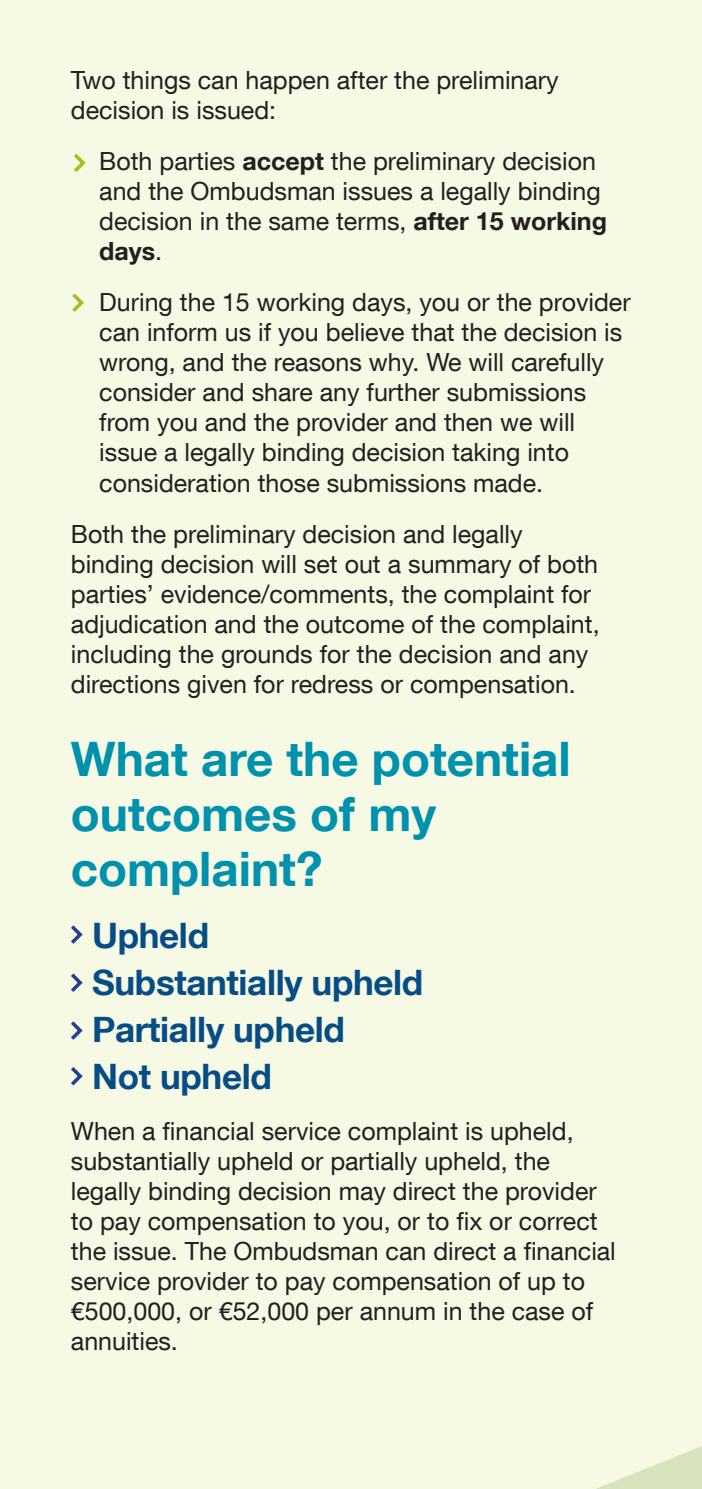
<style>
.page{position:relative;width:702px;height:1489px;background:#fff}
.page>*{position:absolute;margin:0;border:0;box-sizing:border-box;transform-origin:0 0}
.Master_head{font:700 47.5px/55px "Helvetica Neue LT Com";color:#0091ad}
.t1{font:700 35px "Helvetica Neue LT Com";letter-spacing:-.01em;color:#064d85}
.MASTER_body{font:25px/30px "Helvetica Neue LT Com";color:#231f20}
.s1{font-weight:700}
</style>
<div class="page">
<div style="left:0;top:0;width:702px;height:1488px;background:#f6f9e3"></div>
<svg style="left:74px;top:153px;width:12px;height:19px"></svg>
<svg style="left:72px;top:293px;width:12px;height:19px"></svg>
<svg style="left:71px;top:925px;width:12px;height:19px"></svg>
<svg style="left:71px;top:973px;width:12px;height:19px"></svg>
<svg style="left:71px;top:1021px;width:12px;height:19px"></svg>
<svg style="left:71px;top:1067px;width:12px;height:19px"></svg>
<svg style="left:599px;top:1446px;width:103px;height:42px"></svg>
<p class="MASTER_body" style="left:71px;top:64px;width:489px">Two things can happen after the preliminary decision is issued:</p>
<p class="MASTER_body" style="left:99px;top:145px;width:509px">Both parties <span class="s1">accept</span> the preliminary decision and the Ombudsman issues a legally binding decision in the same terms, <span class="s1">after 15 working days</span>.</p>
<p class="MASTER_body" style="left:99px;top:287px;width:533px">During the 15 working days, you or the provider can inform us if you believe that the decision is wrong, and the reasons why. We will carefully consider and share any further submissions from you and the provider and then we will issue a legally binding decision taking into consideration those submissions made.</p>
<p class="MASTER_body" style="left:71px;top:518px;width:530px">Both the preliminary decision and legally binding decision will set out a summary of both parties’ evidence/comments, the complaint for adjudication and the outcome of the complaint, including the grounds for the decision and any directions given for redress or compensation.</p>
<p class="Master_head" style="left:71px;top:730px;width:501px">What are the potential outcomes of my complaint?</p>
<p class="t1" style="left:92px;top:913px;width:118px">Upheld</p>
<p class="t1" style="left:92px;top:960px;width:332px">Substantially upheld</p>
<p class="t1" style="left:92px;top:1007px;width:254px">Partially upheld</p>
<p class="t1" style="left:92px;top:1054px;width:181px">Not upheld</p>
<p class="MASTER_body" style="left:71px;top:1115px;width:546px">When a financial service complaint is upheld, substantially upheld or partially upheld, the legally binding decision may direct the provider to pay compensation to you, or to fix or correct the issue. The Ombudsman can direct a financial service provider to pay compensation of up to €500,000, or €52,000 per annum in the case of annuities.</p>
</div>
